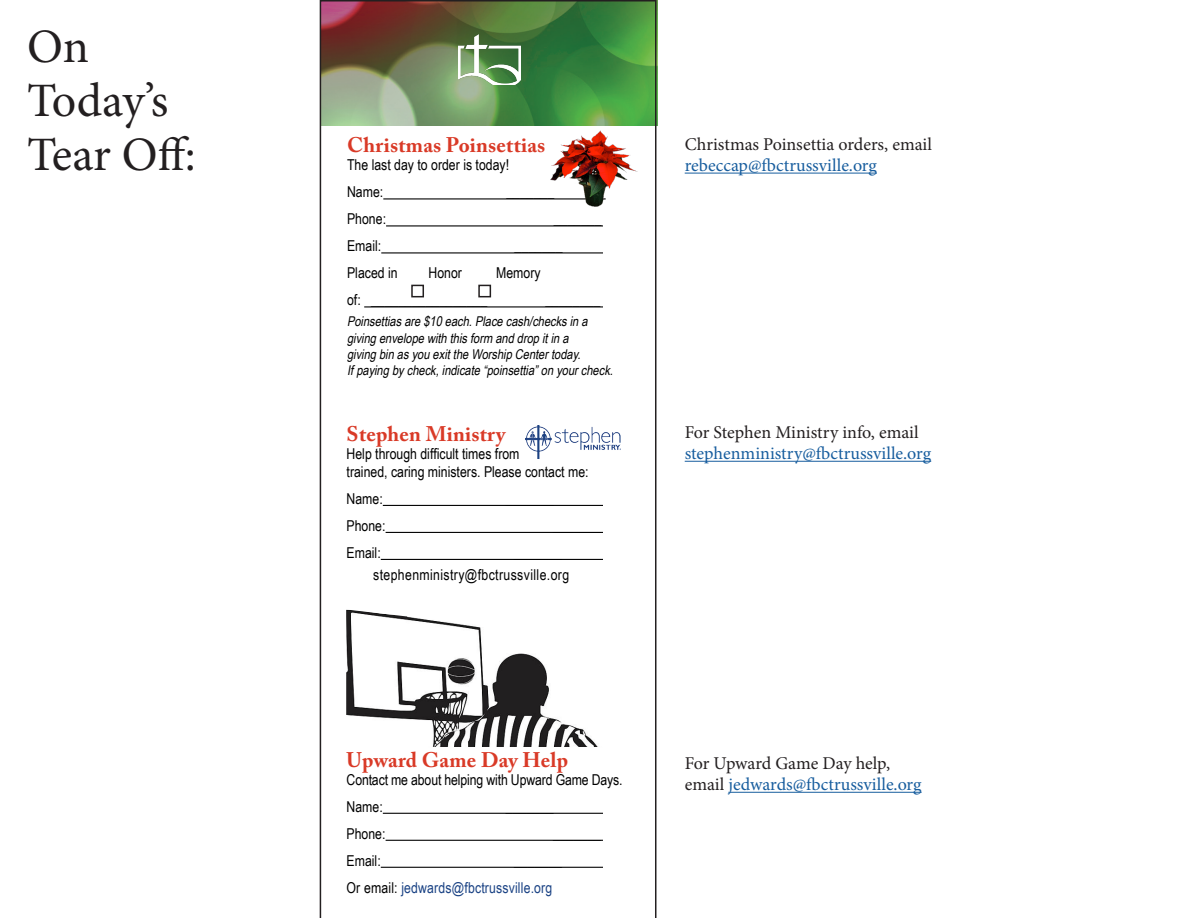
<style>
.page{position:relative;width:1188px;height:918px;background:#fff}
.page>*{position:absolute;margin:0;border:0;box-sizing:border-box;transform-origin:0 0}
.t1{font:48px "Minion Pro";color:#231f20}
.t2{font:700 21px "Adobe Caslon Pro";letter-spacing:.01em;color:#d93a27}
.t3{font:18px "Minion Pro";color:#175d9e}
.t4{font:18px "Minion Pro";letter-spacing:-.005em;color:#231f20}
.t5{font:15px "Arial Narrow";color:#000}
.t6{font:15px "Arial Narrow";letter-spacing:.01em;color:#1a4284}
.t7{font:15px "Arial Narrow";letter-spacing:.025em;color:#000}
.t8{font:italic 13.5px "Arial Narrow";color:#000}
.s1{color:#000}
.s2{color:#231f20}
</style>
<div class="page">
<hr style="left:685px;top:461px;width:246px;height:1px;background:#175d9e">
<hr style="left:685px;top:173px;width:192px;height:1px;background:#175d9e">
<hr style="left:728px;top:792px;width:194px;height:1px;background:#175d9e">
<div style="left:604px;top:803px;width:54px;height:73px;background:#929090"></div>
<svg style="left:320px;top:0;width:336px;height:918px"></svg>
<p class="t1" style="left:27px;top:14px;width:64px">On</p>
<p class="t1" style="left:27px;top:68px;width:143px">Today’s</p>
<p class="t1" style="left:27px;top:122px;width:170px">Tear Off:</p>
<p class="t2" style="left:347px;top:133px;width:200px">Christmas Poinsettias</p>
<p class="t5" style="left:347px;top:154px;width:164px">The last day to order is today!</p>
<p class="t5" style="left:347px;top:181px;width:38px">Name:</p>
<p class="t5" style="left:506px;top:181px;width:49px">_______</p>
<p class="t5" style="left:347px;top:208px;width:40px">Phone:</p>
<p class="t5" style="left:554px;top:208px;width:49px">_______</p>
<p class="t5" style="left:347px;top:235px;width:36px">Email:</p>
<p class="t5" style="left:515px;top:235px;width:49px">_______</p>
<p class="t5" style="left:347px;top:262px;width:52px">Placed in</p>
<p class="t5" style="left:428px;top:262px;width:35px">Honor</p>
<p class="t5" style="left:496px;top:262px;width:46px">Memory</p>
<p class="t5" style="left:347px;top:289px;width:142px">of: _________________</p>
<p class="t5" style="left:545px;top:289px;width:56px">________</p>
<p class="t8" style="left:347px;top:312px;width:245px">Poinsettiasare$10each.Placecash/checksina</p>
<p class="t8" style="left:347px;top:328px;width:226px">givingenvelopewiththisform anddropitina</p>
<p class="t8" style="left:347px;top:344px;width:238px">givingbinasyouexittheWorshipCentertoday.</p>
<p class="t8" style="left:347px;top:360px;width:271px">Ifpayingbycheck,indicate“poinsettia”onyourcheck.</p>
<p class="t2" style="left:347px;top:421px;width:160px">Stephen Ministry</p>
<p class="t5" style="left:347px;top:443px;width:174px">Help through difficult times from</p>
<p class="t5" style="left:347px;top:461px;width:244px">trained, caring ministers. Please contact me:</p>
<p class="t5" style="left:347px;top:488px;width:38px">Name:</p>
<p class="t5" style="left:347px;top:515px;width:40px">Phone:</p>
<p class="t5" style="left:347px;top:542px;width:36px">Email:</p>
<p class="t7" style="left:373px;top:564px;width:198px">stephenministry@fbctrussville.org</p>
<p class="t4" style="left:685px;top:132px;width:249px">Christmas Poinsettia orders, email</p>
<p class="t3" style="left:685px;top:153px;width:194px">rebeccap@fbctrussville.org</p>
<p class="t4" style="left:685px;top:420px;width:235px">For Stephen Ministry info, email</p>
<p class="t3" style="left:685px;top:442px;width:248px">stephenministry@fbctrussville.org</p>
<p class="t2" style="left:347px;top:747px;width:223px">Upward Game Day Help</p>
<p class="t5" style="left:347px;top:768px;width:278px">Contact me about helping with Upward Game Days.</p>
<p class="t5" style="left:347px;top:795px;width:38px">Name:</p>
<p class="t5" style="left:506px;top:795px;width:49px">_______</p>
<p class="t5" style="left:347px;top:822px;width:40px">Phone:</p>
<p class="t5" style="left:553px;top:822px;width:49px">_______</p>
<p class="t5" style="left:347px;top:849px;width:36px">Email:</p>
<p class="t5" style="left:514px;top:849px;width:49px">_______</p>
<p class="t6" style="left:347px;top:876px;width:207px"><span class="s1">Or email:</span> jedwards@fbctrussville.org</p>
<p class="t4" style="left:685px;top:751px;width:207px">For Upward Game Day help,</p>
<p class="t3" style="left:685px;top:773px;width:238px"><span class="s2">email</span> jedwards@fbctrussville.org</p>
</div>
